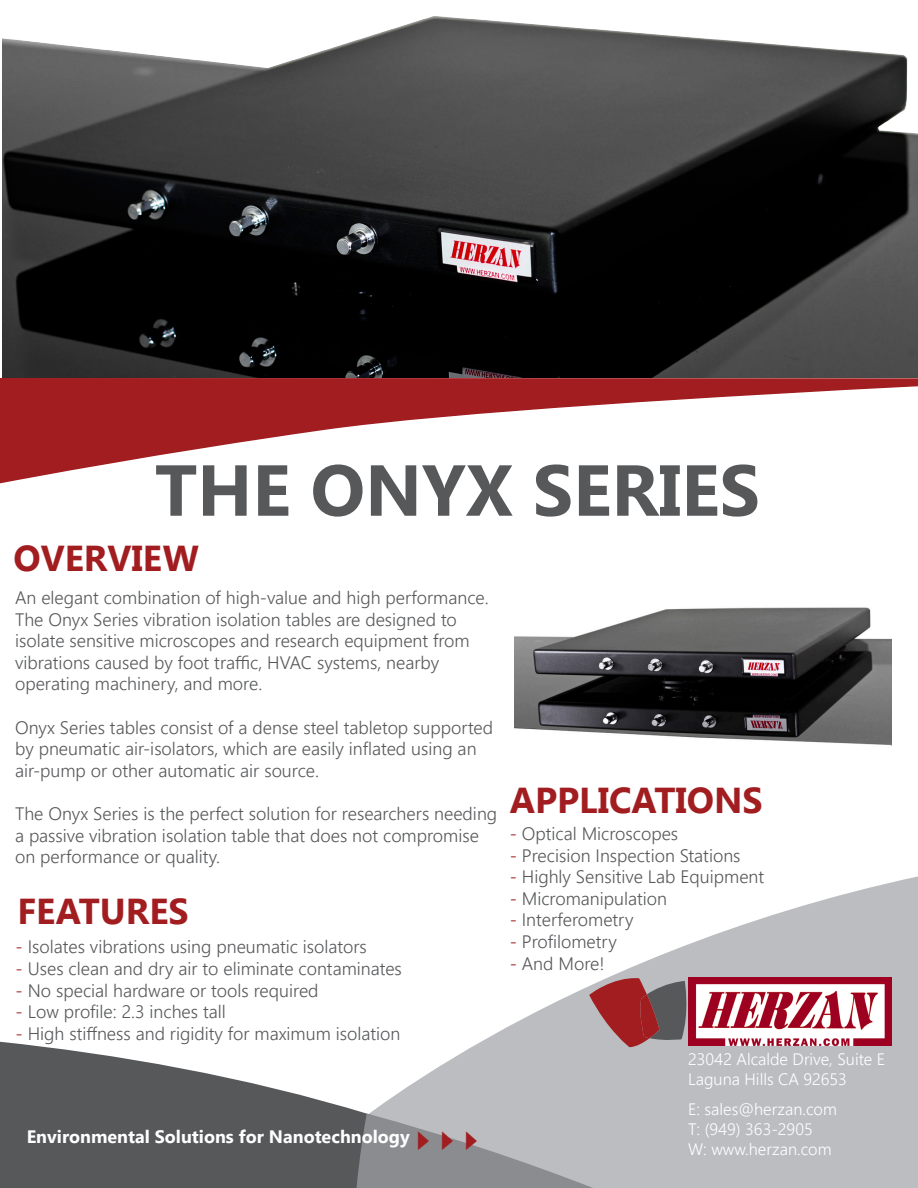
<style>
.page{position:relative;width:918px;height:1188px;background:#fff}
.page>*{position:absolute;margin:0;border:0;box-sizing:border-box;transform-origin:0 0}
.t1{font:700 72px "Segoe UI";color:#57585a}
.t2{font:700 36px "Segoe UI";color:#a11d20}
.t3{font:27px "Quick Type Pi";color:#a11d20}
.t4{font:300 18px/21.6px "Segoe UI";color:#57585a}
.t5{font:700 18px "Segoe UI";color:#fff}
.t6{font:300 16.5px "Segoe UI";color:#fff}
.s1{color:#a11d20}
</style>
<div class="page">
<img style="left:514px;top:607px;width:377px;height:138px">
<svg style="left:371px;top:876px;width:547px;height:312px;fill:#bcbdc0"></svg>
<svg style="left:0;top:1042px;width:371px;height:146px;fill:#57585a"></svg>
<svg style="left:343px;top:1113px;width:262px;height:75px;background:#9d9ea1"></svg>
<svg style="left:589px;top:976px;width:101px;height:71px;background:#986063"></svg>
<svg style="left:0;top:378px;width:918px;height:106px"></svg>
<img style="left:688px;top:977px;width:203px;height:69px">
<img style="left:2px;top:16px;width:916px;height:362px">
<p class="t1" style="left:155px;top:439px;width:606px">THE ONYX SERIES</p>
<p class="t2" style="left:14px;top:532px;width:187px">OVERVIEW</p>
<p class="t4" style="left:15px;top:586px;width:475px">An elegant combination of high-value and high performance.<br>The Onyx Series vibration isolation tables are designed to isolate sensitive microscopes and research equipment from vibrations caused by foot traffic, HVAC systems, nearby</p>
<p class="t4" style="left:15px;top:672px;width:249px">operating machinery, and more.</p>
<p class="t4" style="left:15px;top:716px;width:480px">Onyx Series tables consist of a dense steel tabletop supported by pneumatic air-isolators, which are easily inflated using an air-pump or other automatic air source.</p>
<p class="t4" style="left:15px;top:802px;width:484px">The Onyx Series is the perfect solution for researchers needing a passive vibration isolation table that does not compromise on performance or quality.</p>
<p class="t2" style="left:18px;top:886px;width:173px">FEATURES</p>
<p class="t4" style="left:16px;top:935px;width:353px"><span class="s1">-</span> Isolates vibrations using pneumatic isolators</p>
<p class="t4" style="left:16px;top:957px;width:388px"><span class="s1">-</span> Uses clean and dry air to eliminate contaminates</p>
<p class="t4" style="left:16px;top:979px;width:304px"><span class="s1">-</span> No special hardware or tools required</p>
<p class="t4" style="left:16px;top:1000px;width:212px"><span class="s1">-</span> Low profile: 2.3 inches tall</p>
<p class="t4" style="left:16px;top:1022px;width:386px"><span class="s1">-</span> High stiffness and rigidity for maximum isolation</p>
<p class="t5" style="left:27px;top:1124px;width:385px">Environmental Solutions for Nanotechnology</p>
<p class="t3" style="left:417px;top:1128px;width:64px">A A A</p>
<p class="t2" style="left:510px;top:774px;width:255px">APPLICATIONS</p>
<p class="t4" style="left:510px;top:822px;width:170px"><span class="s1">-</span> Optical Microscopes</p>
<p class="t4" style="left:510px;top:844px;width:232px"><span class="s1">-</span> Precision Inspection Stations</p>
<p class="t4" style="left:510px;top:865px;width:256px"><span class="s1">-</span> Highly Sensitive Lab Equipment</p>
<p class="t4" style="left:510px;top:887px;width:159px"><span class="s1">-</span> Micromanipulation</p>
<p class="t4" style="left:510px;top:908px;width:125px"><span class="s1">-</span> Interferometry</p>
<p class="t4" style="left:510px;top:930px;width:109px"><span class="s1">-</span> Profilometry</p>
<p class="t4" style="left:510px;top:952px;width:96px"><span class="s1">-</span> And More!</p>
<p class="t6" style="left:688px;top:1046px;width:198px">23042 Alcalde Drive, Suite E</p>
<p class="t6" style="left:688px;top:1066px;width:160px">Laguna Hills CA 92653</p>
<p class="t6" style="left:688px;top:1097px;width:150px">E: sales@herzan.com</p>
<p class="t6" style="left:688px;top:1117px;width:126px">T: (949) 363-2905</p>
<p class="t6" style="left:688px;top:1136px;width:145px">W: www.herzan.com</p>
</div>
